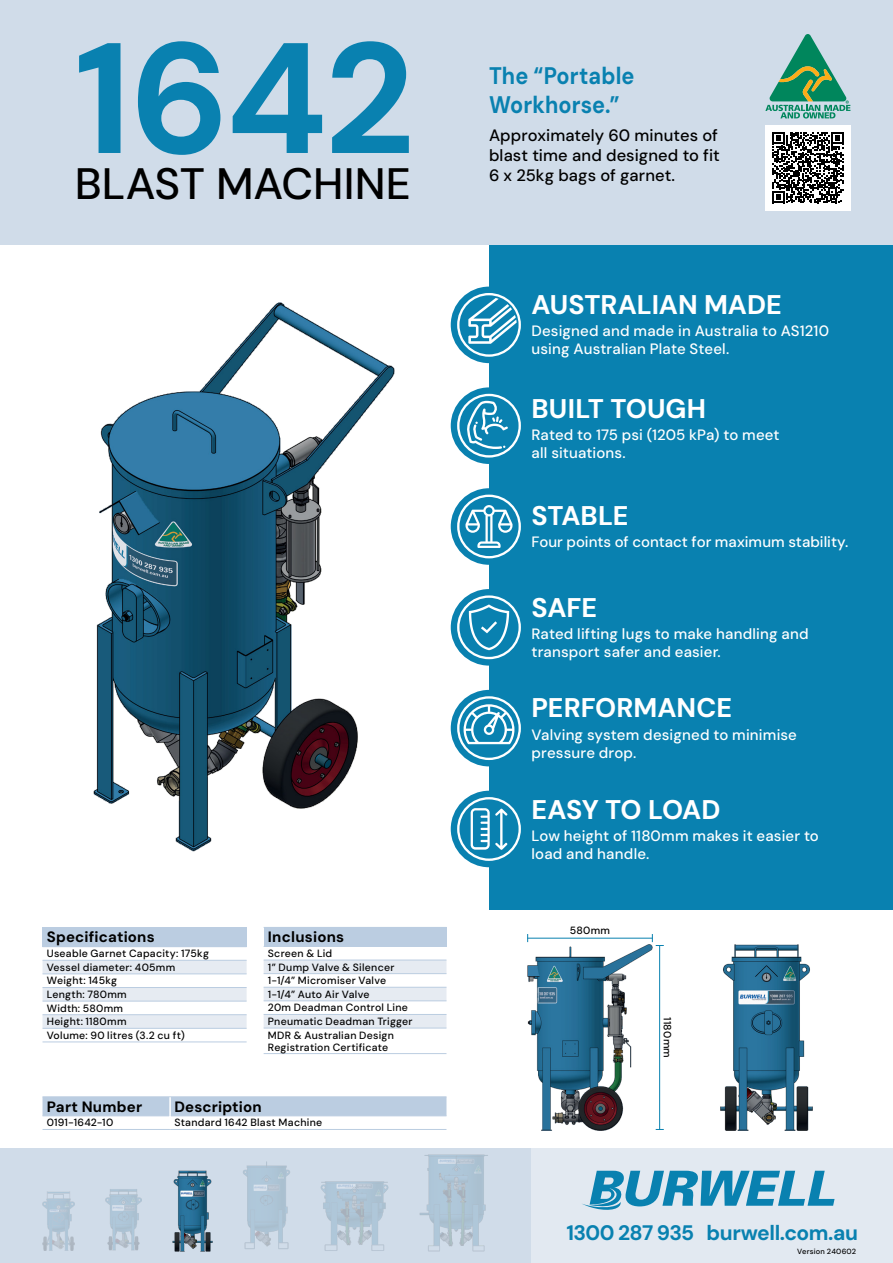
<style>
.page{position:relative;width:893px;height:1263px;background:#fff}
.page>*{position:absolute;margin:0;border:0;box-sizing:border-box;transform-origin:0 0}
.t1{font:700 156.9px "DM Sans";color:#0981b0}
.t2{font:500 43.95px "DM Sans";color:#000}
.t3{font:700 27px "DM Sans";color:#fff}
.t4{font:700 27px "DM Sans";letter-spacing:-.025em;color:#fff}
.t5{font:700 24px/28.8px "DM Sans";letter-spacing:.005em;color:#0981b0;scale:.9 1}
.t6{font:700 21px "DM Sans";letter-spacing:-.03em;color:#0981b0}
.t7{font:500 16.5px/19.8px "DM Sans";letter-spacing:.005em;color:#000;text-align:justify}
.t8{font:500 15px/18px "DM Sans";letter-spacing:.01em;color:#fff}
.t9{font:700 15px "DM Sans";letter-spacing:.015em;color:#000}
.t10{font:500 10.5px/13.6px "DM Sans";letter-spacing:.025em;color:#000}
.t11{font:500 7.5px "DM Sans";letter-spacing:.025em;color:#000}
</style>
<div class="page">
<div style="left:489px;top:244px;width:404px;height:666px;background:#0981b0"></div>
<div style="left:0;top:0;width:893px;height:244px;background:#d0dce9"></div>
<div style="left:0;top:1148px;width:893px;height:115px;background:#d0dce9"></div>
<div style="left:531px;top:1148px;width:362px;height:115px;background:#e2e9f1"></div>
<img style="left:720px;top:944px;width:93px;height:187px">
<img style="left:527px;top:944px;width:126px;height:187px">
<img style="left:93px;top:302px;width:302px;height:550px">
<img style="left:43px;top:1191px;width:32px;height:59px">
<img style="left:105px;top:1189px;width:37px;height:62px">
<img style="left:172px;top:1170px;width:41px;height:81px">
<img style="left:243px;top:1161px;width:47px;height:88px">
<img style="left:321px;top:1181px;width:68px;height:70px">
<img style="left:419px;top:1154px;width:69px;height:97px">
<div style="left:451px;top:589px;width:76px;height:77px;background:#0981b0;border-radius:50%"></div>
<svg style="left:457px;top:595px;width:64px;height:64px"></svg>
<div style="left:451px;top:287px;width:76px;height:76px;background:#0981b0;border-radius:50%"></div>
<svg style="left:457px;top:293px;width:64px;height:64px"></svg>
<div style="left:451px;top:387px;width:76px;height:77px;background:#0981b0;border-radius:50%"></div>
<svg style="left:457px;top:394px;width:64px;height:64px"></svg>
<div style="left:451px;top:690px;width:76px;height:76px;background:#0981b0;border-radius:50%"></div>
<svg style="left:457px;top:696px;width:64px;height:64px"></svg>
<div style="left:451px;top:791px;width:76px;height:76px;background:#0981b0;border-radius:50%"></div>
<svg style="left:457px;top:797px;width:64px;height:64px"></svg>
<hr style="left:527px;top:938px;width:126px;height:1px;background:#0981b0">
<hr style="left:659px;top:945px;width:1px;height:185px;background:#0981b0">
<svg style="left:652px;top:934px;width:12px;height:12px"></svg>
<div style="left:43px;top:928px;width:204px;height:19px;background:#bbcde1"></div>
<svg style="left:43px;top:961px;width:204px;height:67px"></svg>
<hr style="left:43px;top:927px;width:204px;height:1px;background:#bbcde1">
<hr style="left:43px;top:960px;width:204px;height:1px;background:#bbcde1">
<hr style="left:43px;top:973px;width:204px;height:1px;background:#bbcde1">
<hr style="left:43px;top:987px;width:204px;height:1px;background:#bbcde1">
<hr style="left:43px;top:1001px;width:204px;height:1px;background:#bbcde1">
<hr style="left:43px;top:1014px;width:204px;height:1px;background:#bbcde1">
<hr style="left:43px;top:1028px;width:204px;height:1px;background:#bbcde1">
<hr style="left:43px;top:1041px;width:204px;height:1px;background:#bbcde1">
<div style="left:264px;top:927px;width:182px;height:19px;background:#bbcde1"></div>
<svg style="left:264px;top:961px;width:182px;height:67px"></svg>
<hr style="left:264px;top:946px;width:182px;height:1px;background:#bbcde1">
<hr style="left:264px;top:960px;width:182px;height:1px;background:#bbcde1">
<hr style="left:264px;top:973px;width:182px;height:1px;background:#bbcde1">
<hr style="left:264px;top:987px;width:182px;height:1px;background:#bbcde1">
<hr style="left:264px;top:1000px;width:182px;height:1px;background:#bbcde1">
<hr style="left:264px;top:1014px;width:182px;height:1px;background:#bbcde1">
<hr style="left:264px;top:1028px;width:182px;height:1px;background:#bbcde1">
<hr style="left:264px;top:1053px;width:182px;height:1px;background:#bbcde1">
<hr style="left:43px;top:1096px;width:127px;height:1px;background:#bbcde1">
<hr style="left:170px;top:1096px;width:276px;height:1px;background:#bbcde1">
<hr style="left:43px;top:1129px;width:127px;height:1px;background:#bbcde1">
<hr style="left:170px;top:1129px;width:276px;height:1px;background:#bbcde1">
<div style="left:43px;top:1097px;width:403px;height:20px;background:#bbcde1"></div>
<div style="left:451px;top:488px;width:76px;height:77px;background:#0981b0;border-radius:50%"></div>
<svg style="left:457px;top:495px;width:64px;height:63px"></svg>
<svg style="left:582px;top:1171px;width:252px;height:39px"></svg>
<svg style="left:765px;top:34px;width:85px;height:85px"></svg>
<div style="left:765px;top:125px;width:85px;height:85px;background:#fff"></div>
<svg style="left:772px;top:132px;width:71px;height:71px"></svg>
<h1 class="t1" style="left:74px;top:0;width:342px">1642</h1>
<h2 class="t2" style="left:75px;top:157px;width:338px">BLAST MACHINE</h2>
<h3 class="t9" style="left:47px;top:928px;width:110px">Specifications</h3>
<p class="t10" style="left:47px;top:946px;width:164px">Useable Garnet Capacity: 175kg<br>Vessel diameter: 405mm<br>Weight: 145kg<br>Length: 780mm<br>Width: 580mm<br>Height: 1180mm<br>Volume: 90 litres (3.2 cu ft)</p>
<h3 class="t9" style="left:268px;top:927px;width:78px">Inclusions</h3>
<p class="t10" style="left:268px;top:946px;width:146px">Screen &amp; Lid<br>1” Dump Valve &amp; Silencer<br>1-1/4” Micromiser Valve<br>1-1/4” Auto Air Valve<br>20m Deadman Control Line<br>Pneumatic Deadman Trigger<br>MDR &amp; Australian Design</p>
<p class="t10" style="left:268px;top:1040px;width:122px">Registration Certificate</p>
<h3 class="t9" style="left:47px;top:1097px;width:97px">Part Number</h3>
<h3 class="t9" style="left:174px;top:1097px;width:89px">Description</h3>
<p class="t10" style="left:47px;top:1116px;width:68px">0191-1642-10</p>
<p class="t10" style="left:174px;top:1116px;width:149px">Standard 1642 Blast Machine</p>
<h3 class="t5" style="left:489px;top:61px;width:163px">The “Portable<br>Workhorse.”</h3>
<h3 class="t7" style="left:489px;top:125px;width:232px">Approximately 60 minutes of blast time and designed to fit 6 x 25kg bags of garnet.</h3>
<h3 class="t3" style="left:531px;top:288px;width:252px">AUSTRALIAN MADE</h3>
<h3 class="t8" style="left:531px;top:322px;width:299px">Designed and made in Australia to AS1210 using Australian Plate Steel.</h3>
<h3 class="t3" style="left:531px;top:392px;width:176px">BUILT TOUGH</h3>
<h3 class="t8" style="left:531px;top:426px;width:250px">Rated to 175 psi (1205 kPa) to meet all situations.</h3>
<h3 class="t3" style="left:531px;top:499px;width:98px">STABLE</h3>
<h3 class="t8" style="left:531px;top:533px;width:318px">Four points of contact for maximum stability.</h3>
<h3 class="t3" style="left:531px;top:590px;width:67px">SAFE</h3>
<h3 class="t8" style="left:531px;top:625px;width:279px">Rated lifting lugs to make handling and transport safer and easier.</h3>
<h3 class="t3" style="left:531px;top:691px;width:202px">PERFORMANCE</h3>
<h3 class="t8" style="left:531px;top:725px;width:267px">Valving system designed to minimise pressure drop.</h3>
<h3 class="t4" style="left:531px;top:793px;width:190px">EASY TO LOAD</h3>
<h3 class="t8" style="left:531px;top:827px;width:289px">Low height of 1180mm makes it easier to load and handle.</h3>
<p class="t10" style="left:570px;top:923px;width:42px">580mm</p>
<p class="t10" style="left:674px;top:1017px;width:42px;rotate:90deg">1180mm</p>
<h3 class="t6" style="left:567px;top:1219px;width:293px">1300 287 935 burwell.com.au</h3>
<p class="t11" style="left:797px;top:1247px;width:61px">Version 240602</p>
</div>
